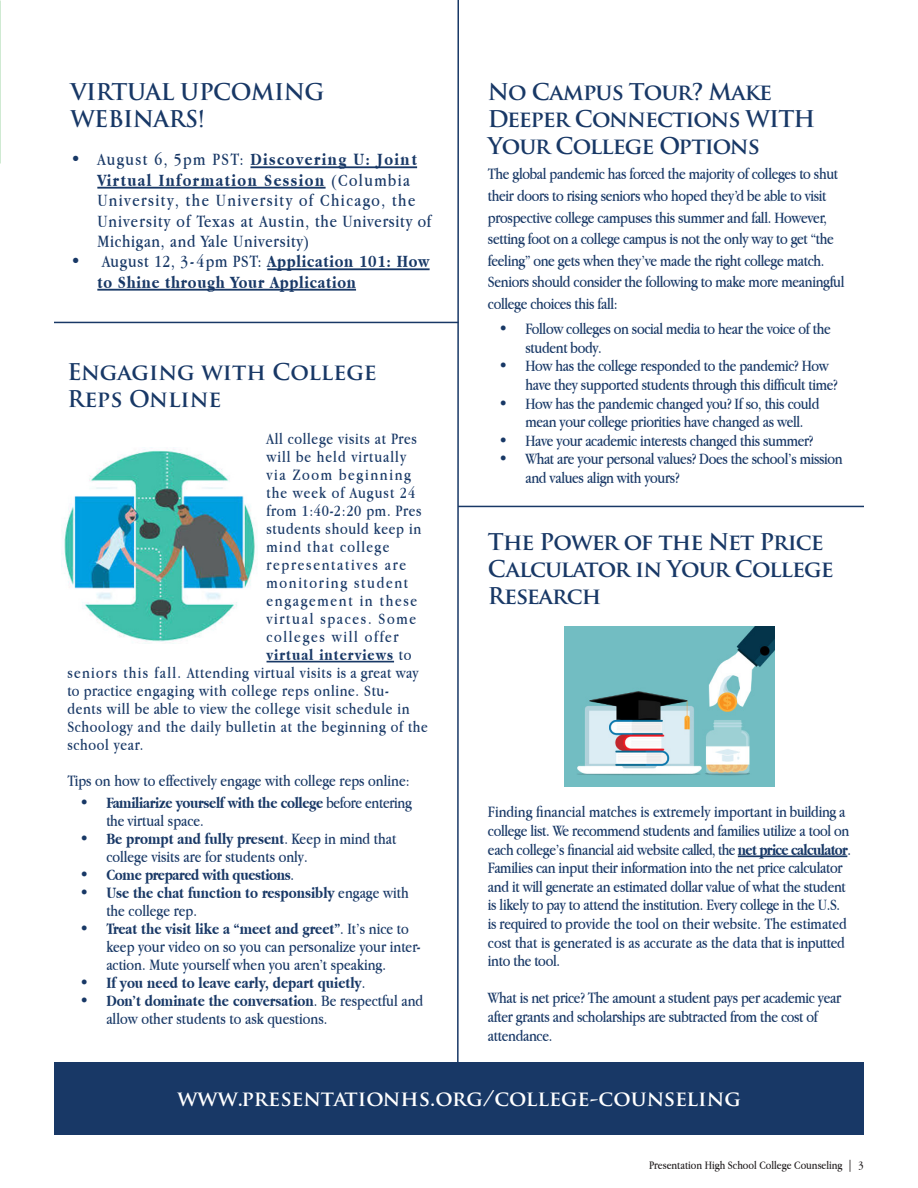
<style>
.page{position:relative;width:918px;height:1188px;background:#fff}
.page>*{position:absolute;margin:0;border:0;box-sizing:border-box;transform-origin:0 0}
.t1{font:700 22.5px/27px "Trajan Pro";letter-spacing:-.04em;color:#183866}
.t2{font:700 22.5px/27px "Trajan Pro";color:#183866}
.t3{font:700 22.5px "Trajan Pro";letter-spacing:-.02em;color:#183866}
.t4{font:700 21px "Trajan Pro";color:#fff}
.t5{font:18px/20.4px "Apple Garamond";letter-spacing:.06em;color:#183866}
.t6{font:700 18px/20.4px "Apple Garamond";letter-spacing:.04em;color:#183866}
.t7{font:16.5px/18.6px "Apple Garamond";letter-spacing:-.02em;color:#183866}
.t8{font:16.5px/18px "Apple Garamond";color:#183866}
.t9{font:16.5px "Apple Garamond";letter-spacing:.04em;color:#183866}
.t10{font:16.5px/18px "Apple Garamond";letter-spacing:.06em;color:#183866}
.t11{font:700 16.5px/18px "Apple Garamond";color:#183866}
.t12{font:700 16.5px/18px "Apple Garamond";letter-spacing:-.02em;color:#183866}
.t13{font:16.5px "Apple Garamond";letter-spacing:.1em;color:#183866}
.t14{font:700 16.5px "Apple Garamond";letter-spacing:.06em;color:#183866}
.t15{font:12px "Apple Garamond";color:#231f20}
.s1{font-weight:700}
.s2{font-weight:400}
</style>
<div class="page">
<img style="left:0;top:1px;width:1px;height:162px">
<div style="left:54px;top:1062px;width:810px;height:72px;background:#183866"></div>
<hr style="left:457px;top:0;width:2px;height:1062px;background:#183866">
<hr style="left:54px;top:322px;width:405px;height:1px;background:#183866">
<hr style="left:267px;top:661px;width:127px;height:1px;background:#183866">
<hr style="left:250px;top:166px;width:167px;height:2px;background:#183866">
<hr style="left:97px;top:187px;width:229px;height:2px;background:#183866">
<hr style="left:267px;top:268px;width:163px;height:2px;background:#183866">
<hr style="left:97px;top:289px;width:259px;height:2px;background:#183866">
<img style="left:62px;top:447px;width:195px;height:195px">
<hr style="left:738px;top:855px;width:109px;height:2px;background:#183866">
<img style="left:564px;top:626px;width:211px;height:160px">
<hr style="left:458px;top:506px;width:406px;height:1px;background:#183866">
<p class="t3" style="left:70px;top:78px;width:256px">VIRTUAL UPCOMING</p>
<p class="t3" style="left:70px;top:105px;width:136px">WEBINARS!</p>
<p class="t5" style="left:97px;top:149px;width:335px;text-indent:-27px">• August 6, 5pm PST: <span class="s1">Discovering U: Joint Virtual Information Session</span> (Columbia University, the University of Chicago, the University of Texas at Austin, the University of Michigan, and Yale University)</p>
<p class="t6" style="left:97px;top:251px;width:334px;text-indent:-27px"><span class="s2">• August 12, 3-4pm PST:</span> Application 101: How to Shine through Your Application</p>
<p class="t2" style="left:67px;top:359px;width:311px">Engaging with College<br>Reps Online</p>
<p class="t10" style="left:267px;top:429px;width:157px">All college visits at Pres will be held virtually via Zoom beginning the week of August 24 from 1:40-2:20 pm. Pres students should keep in mind that college</p>
<p class="t13" style="left:267px;top:555px;width:141px">representatives are</p>
<p class="t13" style="left:267px;top:573px;width:143px">monitoring student</p>
<p class="t13" style="left:267px;top:591px;width:152px">engagement in these</p>
<p class="t13" style="left:267px;top:609px;width:151px">virtual spaces. Some</p>
<p class="t13" style="left:267px;top:627px;width:134px">colleges will offer</p>
<p class="t14" style="left:267px;top:645px;width:147px">virtual interviews <span class="s2">to</span></p>
<p class="t9" style="left:67px;top:663px;width:353px">seniors this fall. Attending virtual visits is a great way</p>
<p class="t9" style="left:67px;top:681px;width:323px">to practice engaging with college reps online. Stu-</p>
<p class="t9" style="left:67px;top:699px;width:344px">dents will be able to view the college visit schedule in</p>
<p class="t9" style="left:67px;top:717px;width:362px">Schoology and the daily bulletin at the beginning of the</p>
<p class="t9" style="left:67px;top:735px;width:78px">school year.</p>
<p class="t8" style="left:67px;top:771px;width:344px">Tips on how to effectively engage with college reps online:</p>
<p class="t12" style="left:106px;top:794px;width:307px;text-indent:-27px">• Familiarize yourself with the college <span class="s2">before entering the virtual space.</span></p>
<p class="t8" style="left:106px;top:830px;width:292px;text-indent:-27px"><span class="s1">• Be prompt and fully present</span>. Keep in mind that college visits are for students only.</p>
<p class="t12" style="left:79px;top:866px;width:216px">• Come prepared with questions<span class="s2">.</span></p>
<p class="t11" style="left:106px;top:884px;width:304px;text-indent:-27px">• Use the chat function to responsibly <span class="s2">engage with the college rep.</span></p>
<p class="t8" style="left:106px;top:920px;width:316px;text-indent:-27px"><span class="s1">• Treat the visit like a “meet and greet”</span>. It’s nice to keep your video on so you can personalize your inter&shy;action. Mute yourself when you aren’t speaking.</p>
<p class="t11" style="left:79px;top:974px;width:288px">• If you need to leave early, depart quietly<span class="s2">.</span></p>
<p class="t8" style="left:106px;top:992px;width:318px;text-indent:-27px"><span class="s1">• Don’t dominate the conversation</span>. Be respectful and allow other students to ask questions.</p>
<p class="t1" style="left:488px;top:79px;width:286px">No Campus Tour? Make</p>
<p class="t1" style="left:488px;top:106px;width:329px">Deeper Connections WITH</p>
<p class="t1" style="left:488px;top:133px;width:274px">Your College Options</p>
<p class="t7" style="left:488px;top:163px;width:358px;line-height:21.6px">The global pandemic has forced the majority of colleges to shut their doors to rising seniors who hoped they’d be able to visit prospective college campuses this summer and fall. However, setting foot on a college campus is not the only way to get “the feeling” one gets when they’ve made the right college match.<br>Seniors should consider the following to make more meaningful college choices this fall:</p>
<p class="t7" style="left:525px;top:319px;width:307px;text-indent:-27px">• Follow colleges on social media to hear the voice of the student body.</p>
<p class="t7" style="left:525px;top:357px;width:314px;text-indent:-27px">• How has the college responded to the pandemic? How have they supported students through this difficult time?</p>
<p class="t7" style="left:525px;top:394px;width:295px;text-indent:-27px">• How has the pandemic changed you? If so, this could mean your college priorities have changed as well.</p>
<p class="t7" style="left:498px;top:431px;width:316px">• Have your academic interests changed this summer?</p>
<p class="t7" style="left:525px;top:450px;width:319px;text-indent:-27px">• What are your personal values? Does the school’s mission and values align with yours?</p>
<p class="t1" style="left:488px;top:528px;width:347px">The Power of the Net Price<br>Calculator in Your College<br>Research</p>
<p class="t7" style="left:488px;top:802px;width:365px">Finding financial matches is extremely important in building a college list. We recommend students and families utilize a tool on each college’s financial aid website called, the <span class="s1">net price calculator</span>.<br>Families can input their information into the net price calculator and it will generate an estimated dollar value of what the student is likely to pay to attend the institution. Every college in the U.S. is required to provide the tool on their website. The estimated cost that is generated is as accurate as the data that is inputted into the tool.</p>
<p class="t7" style="left:488px;top:988px;width:355px">What is net price? The amount a student pays per academic year after grants and scholarships are subtracted from the cost of attendance.</p>
<p class="t4" style="left:178px;top:1086px;width:565px">www.presentationhs.org/college-counseling</p>
<p class="t15" style="left:649px;top:1158px;width:216px">Presentation High School College Counseling | 3</p>
</div>
